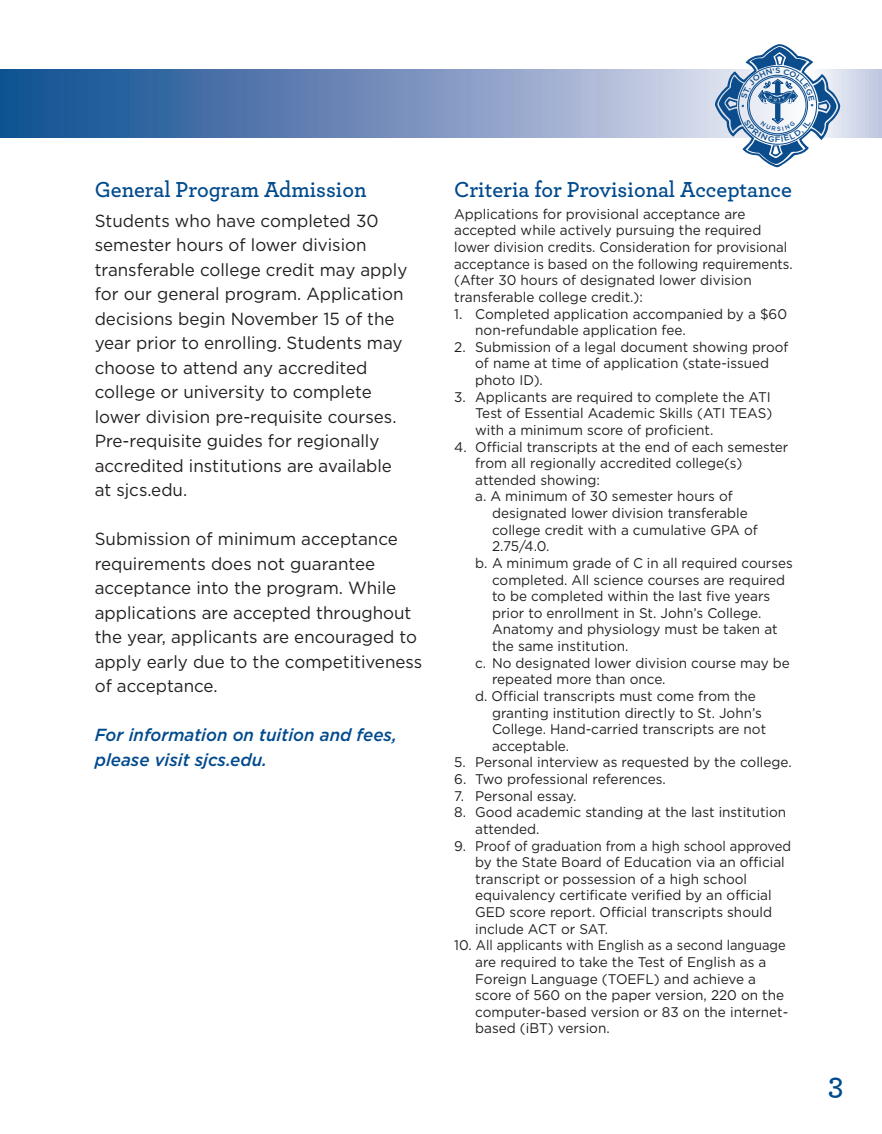
<style>
.page{position:relative;width:882px;height:1134px;background:#fff}
.page>*{position:absolute;margin:0;border:0;box-sizing:border-box;transform-origin:0 0}
.t1{font:600 31.5px "Archer";color:#004a8d}
.t2{font:600 22.75px "Archer";color:#004a8d}
.t3{font:17.5px/24.5px "Gotham";color:#231f20}
.t4{font:italic 500 17.5px/24.5px "Gotham";color:#004a8d}
.t5{font:14px/16.6px "Gotham";color:#231f20}
.t6{font:500 7.88px "Gotham";color:#0b4c8c;scale:1.1 1}
</style>
<div class="page">
<svg style="left:1px;top:69px;width:881px;height:69px;background:#7391bc"></svg>
<hr style="left:0;top:69px;width:1px;height:69px;background:#004a8d">
<svg style="left:715px;top:44px;width:125px;height:123px"></svg>
<p class="t2" style="left:95px;top:172px;width:273px">General Program Admission</p>
<p class="t3" style="left:95px;top:208px;width:285px">Students who have completed 30</p>
<p class="t3" style="left:95px;top:232px;width:273px">semester hours of lower division</p>
<p class="t3" style="left:95px;top:257px;width:314px">transferable college credit may apply for our general program. Application</p>
<p class="t3" style="left:95px;top:306px;width:309px">decisions begin November 15 of the year prior to enrolling. Students may choose to attend any accredited</p>
<p class="t3" style="left:95px;top:379px;width:279px">college or university to complete</p>
<p class="t3" style="left:95px;top:404px;width:303px">lower division pre-requisite courses.<br>Pre-requisite guides for regionally</p>
<p class="t3" style="left:95px;top:453px;width:299px">accredited institutions are available</p>
<p class="t3" style="left:95px;top:477px;width:94px">at sjcs.edu.</p>
<p class="t3" style="left:95px;top:526px;width:329px">Submission of minimum acceptance requirements does not guarantee acceptance into the program. While applications are accepted throughout the year, applicants are encouraged to apply early due to the competitiveness of acceptance.</p>
<p class="t4" style="left:95px;top:723px;width:304px">For information on tuition and fees, please visit sjcs.edu.</p>
<p class="t6" style="left:775px;top:65px;width:7px">S</p>
<p class="t6" style="left:775px;top:134px;width:7px">F</p>
<p class="t2" style="left:454px;top:172px;width:339px">Criteria for Provisional Acceptance</p>
<p class="t5" style="left:454px;top:205px;width:293px">Applications for provisional acceptance are</p>
<p class="t5" style="left:454px;top:222px;width:340px">accepted while actively pursuing the required lower division credits. Consideration for provisional acceptance is based on the following requirements. (After 30 hours of designated lower division transferable college credit.):</p>
<p class="t5" style="left:454px;top:305px;width:334px">1. Completed application accompanied by a $60</p>
<p class="t5" style="left:475px;top:322px;width:212px">non-refundable application fee.</p>
<p class="t5" style="left:454px;top:338px;width:336px">2. Submission of a legal document showing proof</p>
<p class="t5" style="left:475px;top:355px;width:296px">of name at time of application (state-issued</p>
<p class="t5" style="left:475px;top:372px;width:69px">photo ID).</p>
<p class="t5" style="left:454px;top:388px;width:318px">3. Applicants are required to complete the ATI</p>
<p class="t5" style="left:475px;top:405px;width:299px">Test of Essential Academic Skills (ATI TEAS)</p>
<p class="t5" style="left:475px;top:421px;width:240px">with a minimum score of proficient.</p>
<p class="t5" style="left:475px;top:438px;width:315px;text-indent:-21px">4. Official transcripts at the end of each semester from all regionally accredited college(s) attended showing:</p>
<p class="t5" style="left:475px;top:488px;width:259px">a. A minimum of 30 semester hours of</p>
<p class="t5" style="left:492px;top:505px;width:257px">designated lower division transferable</p>
<p class="t5" style="left:492px;top:521px;width:267px">college credit with a cumulative GPA of</p>
<p class="t5" style="left:492px;top:538px;width:59px">2.75/4.0.</p>
<p class="t5" style="left:475px;top:554px;width:319px">b. A minimum grade of C in all required courses</p>
<p class="t5" style="left:492px;top:571px;width:295px">completed. All science courses are required</p>
<p class="t5" style="left:492px;top:588px;width:280px">to be completed within the last five years</p>
<p class="t5" style="left:492px;top:604px;width:271px">prior to enrollment in St. John’s College.</p>
<p class="t5" style="left:492px;top:621px;width:287px">Anatomy and physiology must be taken at</p>
<p class="t5" style="left:492px;top:638px;width:138px">the same institution.</p>
<p class="t5" style="left:475px;top:654px;width:316px">c. No designated lower division course may be</p>
<p class="t5" style="left:492px;top:671px;width:175px">repeated more than once.</p>
<p class="t5" style="left:475px;top:687px;width:282px">d. Official transcripts must come from the</p>
<p class="t5" style="left:492px;top:704px;width:271px">granting institution directly to St. John’s</p>
<p class="t5" style="left:492px;top:721px;width:276px">College. Hand-carried transcripts are not</p>
<p class="t5" style="left:492px;top:737px;width:79px">acceptable.</p>
<p class="t5" style="left:454px;top:754px;width:339px">5. Personal interview as requested by the college.</p>
<p class="t5" style="left:454px;top:771px;width:213px">6. Two professional references.</p>
<p class="t5" style="left:454px;top:787px;width:124px">7. Personal essay.</p>
<p class="t5" style="left:454px;top:804px;width:334px">8. Good academic standing at the last institution</p>
<p class="t5" style="left:475px;top:820px;width:66px">attended.</p>
<p class="t5" style="left:454px;top:837px;width:339px">9. Proof of graduation from a high school approved</p>
<p class="t5" style="left:475px;top:854px;width:311px">by the State Board of Education via an official</p>
<p class="t5" style="left:475px;top:870px;width:273px">transcript or possession of a high school</p>
<p class="t5" style="left:475px;top:887px;width:298px">equivalency certificate verified by an official</p>
<p class="t5" style="left:475px;top:904px;width:298px">GED score report. Official transcripts should</p>
<p class="t5" style="left:475px;top:920px;width:134px">include ACT or SAT.</p>
<p class="t5" style="left:454px;top:937px;width:333px;text-align:center">10. All applicants with English as a second language are required to take the Test of English as a</p>
<p class="t5" style="left:475px;top:970px;width:282px">Foreign Language (TOEFL) and achieve a</p>
<p class="t5" style="left:475px;top:987px;width:310px">score of 560 on the paper version, 220 on the</p>
<p class="t5" style="left:475px;top:1003px;width:315px">computer-based version or 83 on the internet-</p>
<p class="t5" style="left:475px;top:1020px;width:136px">based (iBT) version.</p>
<p class="t1" style="left:828px;top:1060px;width:17px">3</p>
</div>
